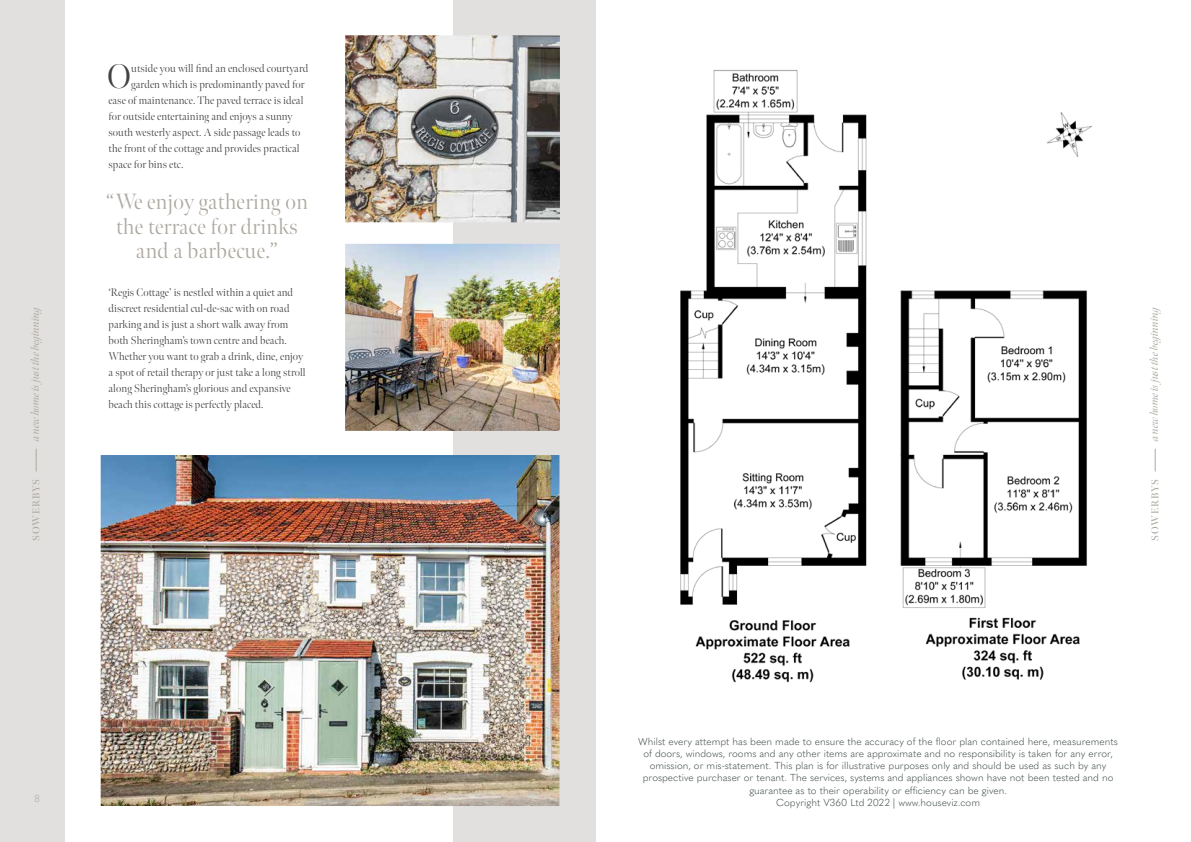
<style>
.page{position:relative;width:1191px;height:842px;background:#fff}
.page>*{position:absolute;margin:0;border:0;box-sizing:border-box;transform-origin:0 0}
.t1{font:300 34px "Meno Banner";color:#434141}
.t2{font:300 22px/24px "Meno Banner";letter-spacing:.02em;color:#ada8a0;text-align:center}
.t3{font:300 11px/16px "Meno Banner";letter-spacing:.01em;color:#434141}
.t4{font:italic 11px "Meno Banner";letter-spacing:-.01em;color:#ada8a0}
.t5{font:300 10px/12px "Quasimoda";color:#3e4b47;text-align:center}
.t6{font:600 10px "Meno Banner";letter-spacing:.08em;color:#ada8a0}
.t7{font:300 10px "Quasimoda";color:#ada8a0}
</style>
<div class="page">
<div style="left:0;top:0;width:595px;height:842px;background:#e2e0df"></div>
<svg style="left:1155px;top:449px;width:1px;height:22px"></svg>
<svg style="left:36px;top:449px;width:1px;height:22px"></svg>
<img style="left:680px;top:70px;width:412px;height:613px">
<div style="left:65px;top:0;width:387px;height:842px;background:#fff"></div>
<img style="left:101px;top:455px;width:458px;height:351px">
<img style="left:345px;top:35px;width:215px;height:187px">
<img style="left:345px;top:244px;width:215px;height:187px">
<p class="t4" style="left:29px;top:441px;width:138px;rotate:-90deg">a new home is just the beginning</p>
<p class="t6" style="left:30px;top:541px;width:63px;rotate:-90deg">SOWERBYS</p>
<h1 class="t1" style="left:107px;top:55px;width:25px">O</h1>
<p class="t3" style="left:131px;top:60px;width:179px">utside you will find an enclosed courtyard</p>
<p class="t3" style="left:131px;top:76px;width:175px">garden which is predominantly paved for</p>
<p class="t3" style="left:108px;top:92px;width:196px">ease of maintenance. The paved terrace is ideal</p>
<p class="t3" style="left:108px;top:108px;width:185px">for outside entertaining and enjoys a sunny</p>
<p class="t3" style="left:108px;top:124px;width:193px">south westerly aspect. A side passage leads to</p>
<p class="t3" style="left:108px;top:140px;width:193px">the front of the cottage and provides practical</p>
<p class="t3" style="left:108px;top:156px;width:76px">space for bins etc.</p>
<h2 class="t2" style="left:106px;top:190px;width:203px">“We enjoy gathering on the terrace for drinks and a barbecue.”</h2>
<p class="t3" style="left:108px;top:284px;width:199px">‘Regis Cottage’ is nestled within a quiet and discreet residential cul-de-sac with on road parking and is just a short walk away from both Sheringham’s town centre and beach.<br>Whether you want to grab a drink, dine, enjoy a spot of retail therapy or just take a long stroll along Sheringham’s glorious and expansive beach this cottage is perfectly placed.</p>
<p class="t7" style="left:35px;top:791px;width:7px">8</p>
<p class="t4" style="left:1147px;top:441px;width:138px;rotate:-90deg">a new home is just the beginning</p>
<p class="t6" style="left:1149px;top:541px;width:63px;rotate:-90deg">SOWERBYS</p>
<p class="t5" style="left:638px;top:735px;width:481px">Whilst every attempt has been made to ensure the accuracy of the floor plan contained here, measurements of doors, windows, rooms and any other items are approximate and no responsibility is taken for any error, omission, or mis-statement. This plan is for illustrative purposes only and should be used as such by any prospective purchaser or tenant. The services, systems and appliances shown have not been tested and no guarantee as to their operability or efficiency can be given.<br>Copyright V360 Ltd 2022 | www.houseviz.com</p>
</div>
